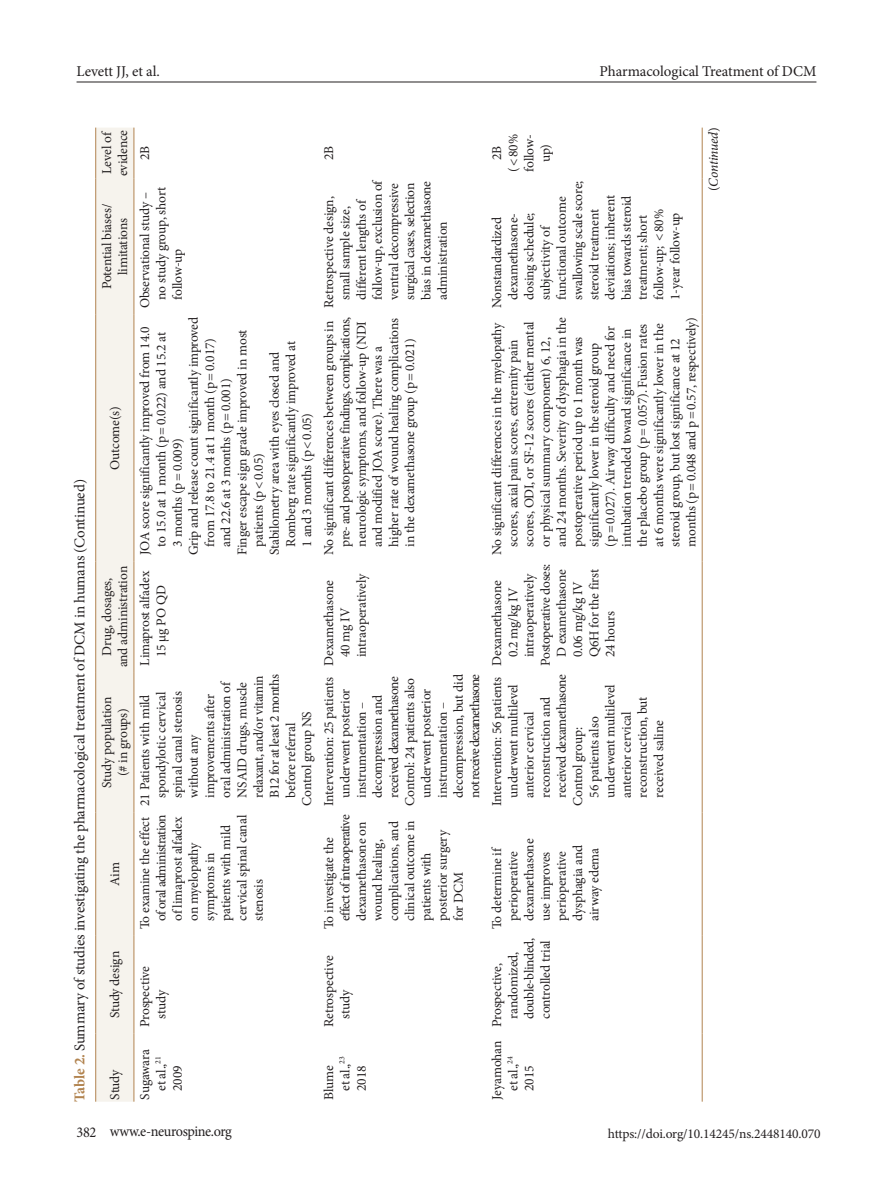
<style>
.page{position:relative;width:893px;height:1191px;background:#fff}
.page>*{position:absolute;margin:0;border:0;box-sizing:border-box;transform-origin:0 0}
.표그림캡션{font:15px "Minion Pro";letter-spacing:-.01em;color:#231f20}
.표그림캡션-2{font:15px "Minion Pro";letter-spacing:-.01em;color:#231f20;scale:.95 1}
.표본문{font:13.5px/16.2px "Minion Pro";letter-spacing:-.015em;color:#231f20}
.표항목{font:13.5px/16.2px "Minion Pro";letter-spacing:-.01em;color:#231f20}
.표본문-2{font:italic 13.5px "Minion Pro";letter-spacing:-.02em;color:#231f20}
.s1{font-weight:700;color:#b28450}
.s2{font-style:normal}
</style>
<div class="page">
<hr style="left:77px;top:82px;width:739px;height:1px;background:#231f20">
<div style="left:96px;top:128px;width:38px;height:973px;background:#f6f3ed"></div>
<hr style="left:95px;top:1033px;width:1px;height:68px;background:#b28450">
<hr style="left:95px;top:935px;width:1px;height:98px;background:#b28450">
<hr style="left:95px;top:812px;width:1px;height:123px;background:#b28450">
<hr style="left:95px;top:672px;width:1px;height:140px;background:#b28450">
<hr style="left:95px;top:561px;width:1px;height:111px;background:#b28450">
<hr style="left:95px;top:315px;width:1px;height:246px;background:#b28450">
<hr style="left:95px;top:179px;width:1px;height:136px;background:#b28450">
<hr style="left:95px;top:128px;width:1px;height:51px;background:#b28450">
<hr style="left:134px;top:1033px;width:1px;height:68px;background:#b28450">
<hr style="left:134px;top:935px;width:1px;height:98px;background:#b28450">
<hr style="left:134px;top:812px;width:1px;height:123px;background:#b28450">
<hr style="left:134px;top:672px;width:1px;height:140px;background:#b28450">
<hr style="left:134px;top:561px;width:1px;height:111px;background:#b28450">
<hr style="left:134px;top:315px;width:1px;height:246px;background:#b28450">
<hr style="left:134px;top:179px;width:1px;height:136px;background:#b28450">
<hr style="left:134px;top:128px;width:1px;height:51px;background:#b28450">
<hr style="left:702px;top:1033px;width:1px;height:68px;background:#b28450">
<hr style="left:702px;top:935px;width:1px;height:98px;background:#b28450">
<hr style="left:702px;top:812px;width:1px;height:123px;background:#b28450">
<hr style="left:702px;top:672px;width:1px;height:140px;background:#b28450">
<hr style="left:702px;top:561px;width:1px;height:111px;background:#b28450">
<hr style="left:702px;top:315px;width:1px;height:246px;background:#b28450">
<hr style="left:702px;top:179px;width:1px;height:136px;background:#b28450">
<hr style="left:702px;top:128px;width:1px;height:51px;background:#b28450">
<p class="표그림캡션" style="left:77px;top:61px;width:85px">Levett JJ, et al.</p>
<p class="표그림캡션" style="left:599px;top:61px;width:218px">Pharmacological Treatment of DCM</p>
<p class="표그림캡션" style="left:70px;top:1101px;width:624px;rotate:-90deg"><span class="s1">Table 2.</span> Summary of studies investigating the pharmacological treatment of DCM in humans (Continued)</p>
<p class="표항목" style="left:99px;top:176px;width:48px;rotate:-90deg">Level of evidence</p>
<p class="표항목" style="left:99px;top:289px;width:87px;rotate:-90deg">Potential biases/</p>
<p class="표항목" style="left:115px;top:275px;width:58px;rotate:-90deg">limitations</p>
<p class="표항목" style="left:107px;top:470px;width:65px;rotate:-90deg">Outcome(s)</p>
<p class="표항목" style="left:115px;top:667px;width:103px;rotate:-90deg">and administration</p>
<p class="표항목" style="left:99px;top:655px;width:79px;rotate:-90deg">Drug, dosages,</p>
<p class="표항목" style="left:99px;top:787px;width:92px;rotate:-90deg">Study population</p>
<p class="표항목" style="left:115px;top:776px;width:70px;rotate:-90deg">(# in groups)</p>
<p class="표항목" style="left:107px;top:886px;width:25px;rotate:-90deg">Aim</p>
<p class="표항목" style="left:107px;top:1018px;width:69px;rotate:-90deg">Study design</p>
<p class="표본문" style="left:137px;top:160px;width:16px;rotate:-90deg">2B</p>
<p class="표본문" style="left:137px;top:300px;width:114px;text-indent:-9px;rotate:-90deg">Observational study – no study group, short follow-up</p>
<p class="표본문" style="left:137px;top:546px;width:221px;text-indent:-9px;rotate:-90deg">JOA score significantly improved from 14.0 to 15.0 at 1 month (p = 0.022) and 15.2 at<br>3 months (p = 0.009)</p>
<p class="표본문" style="left:186px;top:546px;width:231px;text-indent:-9px;rotate:-90deg">Grip and release count significantly improved from 17.8 to 21.4 at 1 month (p = 0.017) and 22.6 at 3 months (p = 0.001)</p>
<p class="표본문" style="left:234px;top:546px;width:218px;text-indent:-9px;rotate:-90deg">Finger escape sign grade improved in most patients (p &lt; 0.05)</p>
<p class="표본문" style="left:267px;top:546px;width:207px;text-indent:-9px;rotate:-90deg">Stabilometry area with eyes closed and<br>Romberg rate significantly improved at<br>1 and 3 months (p &lt; 0.05)</p>
<p class="표본문" style="left:137px;top:665px;width:96px;text-align:center;rotate:-90deg">Limaprost alfadex<br>15 μg PO QD</p>
<p class="표본문" style="left:137px;top:797px;width:125px;text-indent:-9px;rotate:-90deg">21 Patients with mild spondylotic cervical spinal canal stenosis without any improvements after oral administration of<br>NSAID drugs, muscle relaxant, and/or vitamin<br>B12 for at least 2 months before referral</p>
<p class="표본문" style="left:299px;top:806px;width:96px;rotate:-90deg">Control group NS</p>
<p class="표본문" style="left:137px;top:921px;width:108px;text-indent:-9px;rotate:-90deg">To examine the effect of oral administration of limaprost alfadex on myelopathy symptoms in patients with mild cervical spinal canal stenosis</p>
<p class="표본문" style="left:321px;top:160px;width:16px;rotate:-90deg">2B</p>
<p class="표본문" style="left:321px;top:300px;width:122px;text-indent:-9px;rotate:-90deg">Retrospective design, small sample size, different lengths of follow-up, exclusion of ventral decompressive surgical cases, selection bias in dexamethasone administration</p>
<p class="표본문" style="left:321px;top:546px;width:231px;text-indent:-9px;rotate:-90deg">No significant differences between groups in pre- and postoperative findings, complications, neurologic symptoms, and follow-up (NDI and modified JOA score). There was a higher rate of wound healing complications in the dexamethasone group (p = 0.021)</p>
<p class="표본문" style="left:321px;top:657px;width:85px;text-indent:-9px;rotate:-90deg">Dexamethasone<br>40 mg IV intraoperatively</p>
<p class="표본문" style="left:321px;top:797px;width:122px;text-indent:-9px;rotate:-90deg">Intervention: 25 patients underwent posterior instrumentation – decompression and received dexamethasone</p>
<p class="표본문" style="left:402px;top:797px;width:125px;text-indent:-9px;rotate:-90deg">Control: 24 patients also underwent posterior instrumentation – decompression, but did not receive dexamethasone</p>
<p class="표본문" style="left:321px;top:921px;width:108px;text-indent:-9px;rotate:-90deg">To investigate the effect ofintraoperative dexamethasone on wound healing, complications, and clinical outcome in patients with posterior surgery for DCM</p>
<p class="표본문" style="left:137px;top:1018px;width:54px;text-indent:-9px;rotate:-90deg">Prospective study</p>
<p class="표본문" style="left:321px;top:1018px;width:65px;text-indent:-9px;rotate:-90deg">Retrospective study</p>
<p class="표항목" style="left:107px;top:1099px;width:32px;rotate:-90deg">Study</p>
<p class="표본문" style="left:137px;top:1099px;width:52px;text-align:center;rotate:-90deg">Sugawara et al.,<sup>21<br></sup>2009</p>
<p class="표본문" style="left:321px;top:1091px;width:36px;text-indent:-9px;rotate:-90deg">Blume et al.,<sup>23<br></sup>2018</p>
<p class="표본문" style="left:489px;top:172px;width:40px;text-align:center;rotate:-90deg">2B (&lt;80%</p>
<p class="표본문" style="left:521px;top:172px;width:39px;text-align:center;rotate:-90deg">follow&shy;up)</p>
<p class="표본문" style="left:489px;top:300px;width:121px;text-indent:-9px;rotate:-90deg">Nonstandardized dexamethasone&shy;dosing schedule; subjectivity of functional outcome swallowing scale score; steroid treatment deviations; inherent bias towards steroid treatment; short follow-up; &lt; 80%<br>1-year follow-up</p>
<p class="표본문" style="left:489px;top:546px;width:231px;text-indent:-9px;rotate:-90deg">No significant differences in the myelopathy scores, axial pain scores, extremity pain scores, ODI, or SF-12 scores (either mental or physical summary component) 6, 12, and 24 months. Severity of dysphagia in the postoperative period up to 1 month was significantly lower in the steroid group<br>(p = 0.027). Airway difficulty and need for intubation trended toward significance in the placebo group (p = 0.057). Fusion rates at 6 months were significantly lower in the steroid group, but lost significance at 12 months (p= 0.048 and p= 0.57, respectively)</p>
<p class="표본문" style="left:489px;top:657px;width:85px;text-indent:-9px;rotate:-90deg">Dexamethasone<br>0.2 mg/kg IV intraoperatively</p>
<p class="표본문" style="left:537px;top:657px;width:95px;text-indent:-9px;rotate:-90deg">Postoperative doses:<br>D examethasone<br>0.06 mg/kg IV<br>Q6H for the first<br>24 hours</p>
<p class="표본문" style="left:489px;top:797px;width:125px;text-indent:-9px;rotate:-90deg">Intervention: 56 patients underwent multilevel anterior cervical reconstruction and received dexamethasone</p>
<p class="표본문" style="left:570px;top:797px;width:115px;text-indent:-9px;rotate:-90deg">Control group:<br>56 patients also underwent multilevel anterior cervical reconstruction, but received saline</p>
<p class="표본문-2" style="left:704px;top:191px;width:65px;rotate:-90deg"><span class="s2">(</span>Continued<span class="s2">)</span></p>
<p class="표본문" style="left:489px;top:921px;width:84px;text-indent:-9px;rotate:-90deg">To determine if perioperative dexamethasone use improves perioperative dysphagia and airway edema</p>
<p class="표본문" style="left:489px;top:1018px;width:82px;text-indent:-9px;rotate:-90deg">Prospective, randomized, double-blinded, controlled trial</p>
<p class="표본문" style="left:489px;top:1091px;width:52px;text-indent:-9px;rotate:-90deg">Jeyamohan et al.,<sup>24<br></sup>2015</p>
<p class="표그림캡션-2" style="left:77px;top:1121px;width:165px">382 www.e-neurospine.org</p>
<p class="표본문" style="left:608px;top:1125px;width:214px">https://doi.org/10.14245/ns.2448140.070</p>
</div>
